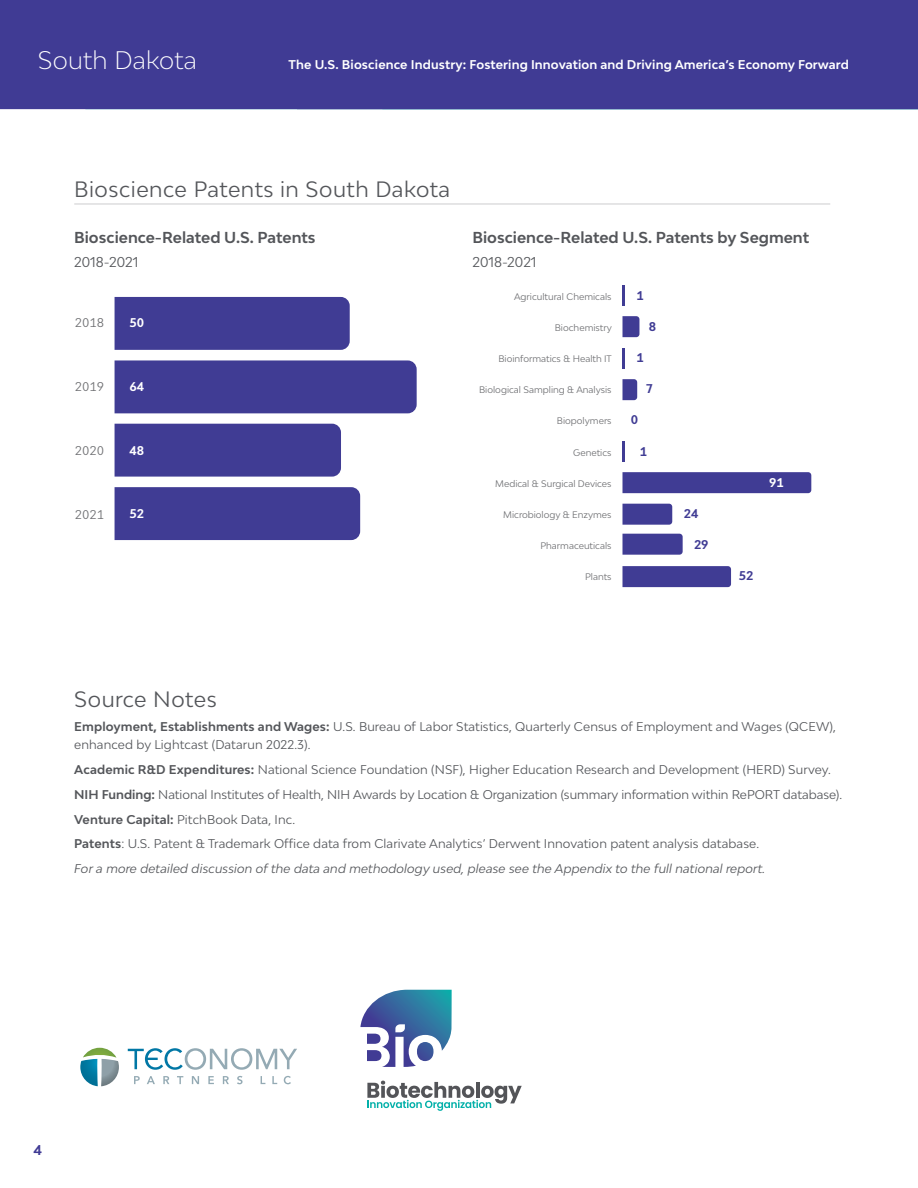
<style>
.page{position:relative;width:918px;height:1188px;background:#fff}
.page>*{position:absolute;margin:0;border:0;box-sizing:border-box;transform-origin:0 0}
.t1{font:300 24px "Bw Modelica";letter-spacing:.01em;color:#fff}
.t2{font:21px "Bw Modelica";letter-spacing:.025em;color:#54565a}
.t3{font:700 15px "Bw Modelica";color:#54565a}
.t4{font:13.5px "Bw Modelica";color:#54565a}
.t5{font:700 13.5px "Bw Modelica";color:#403b94}
.t6{font:12px/24.8px "Bw Modelica";letter-spacing:.01em;color:#54565a}
.t7{font:700 12px "Bw Modelica";letter-spacing:.01em;color:#fff}
.t8{font:12px "Bw Modelica";color:#6e6f72}
.t9{font:700 12px "Bw Modelica";color:#403c94}
.t10{font:9px "Bw Modelica";color:#6e6f72}
.s1{font-weight:700}
.s2{font-style:italic}
</style>
<div class="page">
<div style="left:0;top:0;width:297px;height:109px;background:#403b94"></div>
<div style="left:297px;top:0;width:621px;height:109px;background:#403b94"></div>
<svg style="left:134px;top:1076px;width:6px;height:8px"></svg>
<svg style="left:147px;top:1076px;width:8px;height:8px"></svg>
<svg style="left:163px;top:1076px;width:6px;height:8px"></svg>
<svg style="left:177px;top:1076px;width:6px;height:8px"></svg>
<svg style="left:192px;top:1076px;width:7px;height:8px"></svg>
<svg style="left:208px;top:1076px;width:6px;height:8px"></svg>
<svg style="left:223px;top:1076px;width:6px;height:8px"></svg>
<svg style="left:237px;top:1076px;width:6px;height:8px"></svg>
<svg style="left:261px;top:1076px;width:4px;height:8px"></svg>
<svg style="left:272px;top:1076px;width:5px;height:8px"></svg>
<svg style="left:284px;top:1076px;width:7px;height:8px"></svg>
<svg style="left:128px;top:1048px;width:169px;height:22px"></svg>
<svg style="left:80px;top:1048px;width:39px;height:38px"></svg>
<svg style="left:367px;top:1081px;width:155px;height:30px"></svg>
<svg style="left:360px;top:990px;width:92px;height:77px"></svg>
<hr style="left:74px;top:204px;width:756px;height:1px;background:#ccccce">
<div style="left:115px;top:487px;width:245px;height:53px;background:#403c94"></div>
<div style="left:115px;top:424px;width:226px;height:53px;background:#403c94"></div>
<div style="left:115px;top:360px;width:302px;height:53px;background:#403c94"></div>
<div style="left:115px;top:297px;width:235px;height:53px;background:#403c94"></div>
<svg style="left:622px;top:504px;width:50px;height:21px"></svg>
<svg style="left:622px;top:534px;width:61px;height:21px"></svg>
<hr style="left:622px;top:441px;width:3px;height:21px;background:#403c94">
<hr style="left:622px;top:348px;width:3px;height:21px;background:#403c94">
<svg style="left:622px;top:379px;width:15px;height:21px"></svg>
<div style="left:622px;top:472px;width:189px;height:21px;background:#403c94"></div>
<div style="left:622px;top:566px;width:109px;height:21px;background:#403c94"></div>
<svg style="left:623px;top:316px;width:16px;height:21px"></svg>
<hr style="left:622px;top:285px;width:3px;height:21px;background:#403c94">
<h1 class="t1" style="left:38px;top:45px;width:160px">South Dakota</h1>
<p class="t7" style="left:289px;top:57px;width:562px">The U.S. Bioscience Industry: Fostering Innovation and Driving America’s Economy Forward</p>
<h2 class="t2" style="left:74px;top:175px;width:377px">Bioscience Patents in South Dakota</h2>
<p class="t3" style="left:74px;top:228px;width:243px">Bioscience-Related U.S. Patents</p>
<p class="t4" style="left:74px;top:253px;width:66px">2018-2021</p>
<p class="t8" style="left:75px;top:315px;width:31px">2018</p>
<p class="t8" style="left:75px;top:379px;width:31px">2019</p>
<p class="t7" style="left:129px;top:315px;width:16px">50</p>
<p class="t7" style="left:129px;top:379px;width:16px">64</p>
<p class="t3" style="left:472px;top:228px;width:338px">Bioscience-Related U.S. Patents by Segment</p>
<p class="t4" style="left:472px;top:253px;width:66px">2018-2021</p>
<p class="t10" style="left:514px;top:291px;width:99px">Agricultural Chemicals</p>
<p class="t10" style="left:555px;top:322px;width:59px">Biochemistry</p>
<p class="t10" style="left:498px;top:353px;width:115px">Bioinformatics &amp; Health IT</p>
<p class="t10" style="left:479px;top:384px;width:134px">Biological Sampling &amp; Analysis</p>
<p class="t10" style="left:557px;top:415px;width:56px">Biopolymers</p>
<p class="t9" style="left:636px;top:287px;width:9px">1</p>
<p class="t9" style="left:649px;top:319px;width:9px">8</p>
<p class="t9" style="left:636px;top:350px;width:9px">1</p>
<p class="t9" style="left:646px;top:381px;width:9px">7</p>
<p class="t9" style="left:631px;top:412px;width:9px">0</p>
<p class="t8" style="left:75px;top:443px;width:31px">2020</p>
<p class="t8" style="left:75px;top:506px;width:31px">2021</p>
<p class="t7" style="left:129px;top:443px;width:16px">48</p>
<p class="t7" style="left:129px;top:506px;width:16px">52</p>
<p class="t10" style="left:573px;top:447px;width:40px">Genetics</p>
<p class="t10" style="left:495px;top:478px;width:118px">Medical &amp; Surgical Devices</p>
<p class="t10" style="left:503px;top:509px;width:110px">Microbiology &amp; Enzymes</p>
<p class="t10" style="left:540px;top:540px;width:73px">Pharmaceuticals</p>
<p class="t9" style="left:640px;top:444px;width:9px">1</p>
<p class="t9" style="left:684px;top:506px;width:16px">24</p>
<p class="t9" style="left:694px;top:537px;width:16px">29</p>
<p class="t7" style="left:769px;top:475px;width:16px">91</p>
<p class="t10" style="left:585px;top:570px;width:28px">Plants</p>
<p class="t9" style="left:739px;top:567px;width:16px">52</p>
<h2 class="t2" style="left:74px;top:685px;width:144px">Source Notes</h2>
<p class="t6" style="left:74px;top:718px;width:763px;line-height:18px"><span class="s1">Employment, Establishments and Wages:</span> U.S. Bureau of Labor Statistics, Quarterly Census of Employment and Wages (QCEW), enhanced by Lightcast (Datarun 2022.3).</p>
<p class="t6" style="left:74px;top:757px;width:769px"><span class="s1">Academic R&amp;D Expenditures:</span> National Science Foundation (NSF), Higher Education Research and Development (HERD) Survey.<br><span class="s1">NIH Funding:</span> National Institutes of Health, NIH Awards by Location &amp; Organization (summary information within RePORT database).<br><span class="s1">Venture Capital:</span> PitchBook Data, Inc.<br><span class="s1">Patents</span>: U.S. Patent &amp; Trademark Office data from Clarivate Analytics’ Derwent Innovation patent analysis database.<br><span class="s2">For a more detailed discussion of the data and methodology used, please see the Appendix to the full national report.</span></p>
<p class="t5" style="left:34px;top:1141px;width:10px">4</p>
</div>
